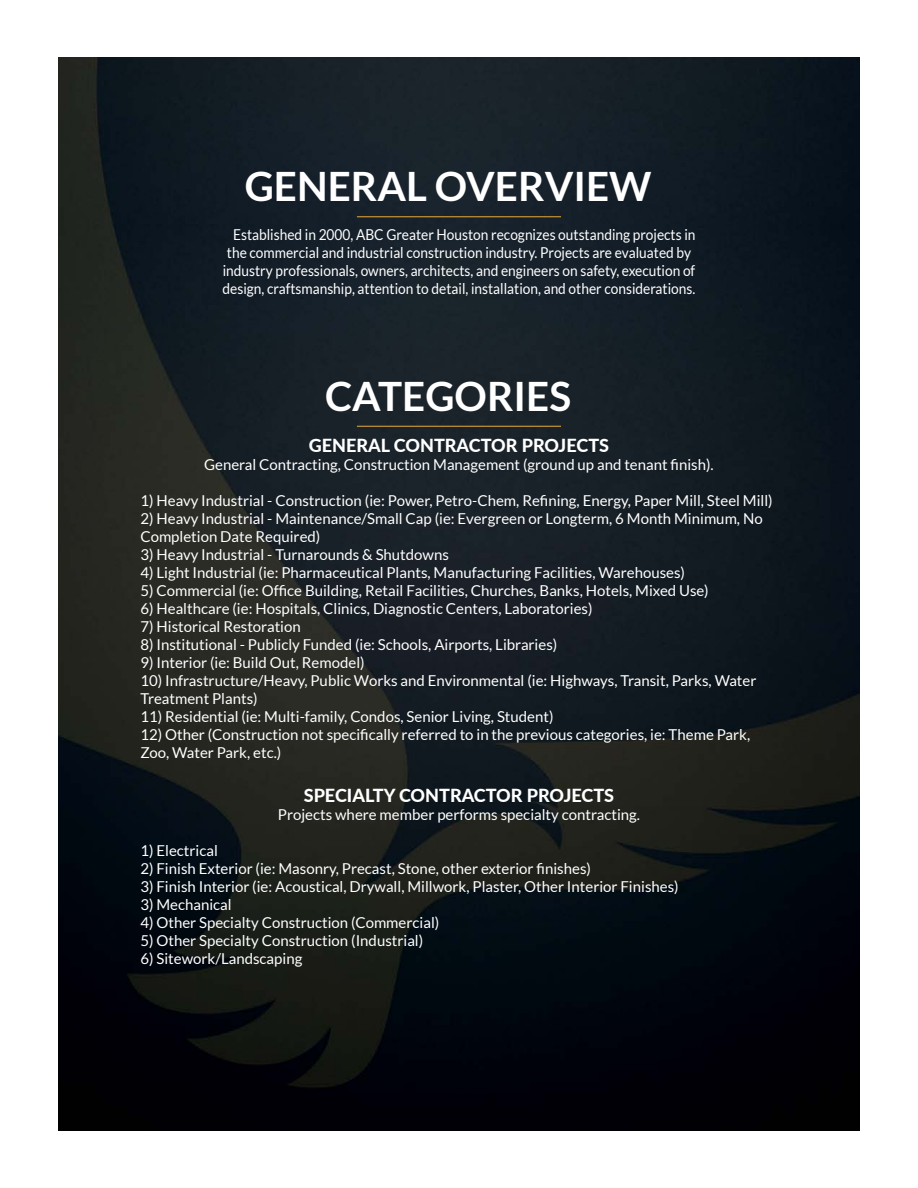
<style>
.page{position:relative;width:918px;height:1188px;background:#fff}
.page>*{position:absolute;margin:0;border:0;box-sizing:border-box;transform-origin:0 0}
.t1{font:700 40.5px "Lato";color:#fff}
.t2{font:800 18px "Lato";color:#fff}
.t3{font:15px/18px "Lato";color:#fff}
.t4{font:15px/18px "Lato";color:#fff;scale:.91 1}
</style>
<div class="page">
<img style="left:58px;top:58px;width:802px;height:1072px">
<hr style="left:357px;top:216px;width:204px;height:1px;background:#d49b37">
<hr style="left:357px;top:426px;width:204px;height:1px;background:#d49b37">
<p class="t1" style="left:245px;top:163px;width:409px">GENERAL OVERVIEW</p>
<p class="t4" style="left:223px;top:226px;width:521px;text-indent:10px">Established in 2000, ABC Greater Houston recognizes outstanding projects in the commercial and industrial construction industry. Projects are evaluated by industry professionals, owners, architects, and engineers on safety, execution of design, craftsmanship, attention to detail, installation, and other considerations.</p>
<p class="t1" style="left:325px;top:373px;width:247px">CATEGORIES</p>
<p class="t2" style="left:309px;top:432px;width:302px">GENERAL CONTRACTOR PROJECTS</p>
<p class="t3" style="left:204px;top:456px;width:511px">General Contracting, Construction Management (ground up and tenant finish).</p>
<p class="t3" style="left:140px;top:492px;width:634px">1) Heavy Industrial - Construction (ie: Power, Petro-Chem, Refining, Energy, Paper Mill, Steel Mill)</p>
<p class="t3" style="left:140px;top:510px;width:624px">2) Heavy Industrial - Maintenance/Small Cap (ie: Evergreen or Longterm, 6 Month Minimum, No<br>Completion Date Required)</p>
<p class="t3" style="left:140px;top:546px;width:310px">3) Heavy Industrial - Turnarounds &amp; Shutdowns</p>
<p class="t3" style="left:140px;top:564px;width:546px">4) Light Industrial (ie: Pharmaceutical Plants, Manufacturing Facilities, Warehouses)</p>
<p class="t3" style="left:140px;top:582px;width:570px">5) Commercial (ie: Office Building, Retail Facilities, Churches, Banks, Hotels, Mixed Use)</p>
<p class="t3" style="left:140px;top:600px;width:454px">6) Healthcare (ie: Hospitals, Clinics, Diagnostic Centers, Laboratories)</p>
<p class="t3" style="left:140px;top:618px;width:162px">7) Historical Restoration</p>
<p class="t3" style="left:140px;top:636px;width:418px">8) Institutional - Publicly Funded (ie: Schools, Airports, Libraries)</p>
<p class="t3" style="left:140px;top:654px;width:226px">9) Interior (ie: Build Out, Remodel)</p>
<p class="t3" style="left:140px;top:672px;width:618px">10) Infrastructure/Heavy, Public Works and Environmental (ie: Highways, Transit, Parks, Water<br>Treatment Plants)</p>
<p class="t3" style="left:140px;top:708px;width:415px">11) Residential (ie: Multi-family, Condos, Senior Living, Student)</p>
<p class="t3" style="left:140px;top:726px;width:611px">12) Other (Construction not specifically referred to in the previous categories, ie: Theme Park,<br>Zoo, Water Park, etc.)</p>
<p class="t2" style="left:304px;top:782px;width:312px">SPECIALTY CONTRACTOR PROJECTS</p>
<p class="t3" style="left:278px;top:805px;width:364px">Projects where member performs specialty contracting.</p>
<p class="t3" style="left:140px;top:841px;width:79px">1) Electrical</p>
<p class="t3" style="left:140px;top:859px;width:452px">2) Finish Exterior (ie: Masonry, Precast, Stone, other exterior finishes)</p>
<p class="t3" style="left:140px;top:877px;width:540px">3) Finish Interior (ie: Acoustical, Drywall, Millwork, Plaster, Other Interior Finishes)</p>
<p class="t3" style="left:140px;top:895px;width:93px">3) Mechanical</p>
<p class="t3" style="left:140px;top:913px;width:300px">4) Other Specialty Construction (Commercial)</p>
<p class="t3" style="left:140px;top:931px;width:284px">5) Other Specialty Construction (Industrial)</p>
<p class="t3" style="left:140px;top:949px;width:163px">6) Sitework/Landscaping</p>
</div>
